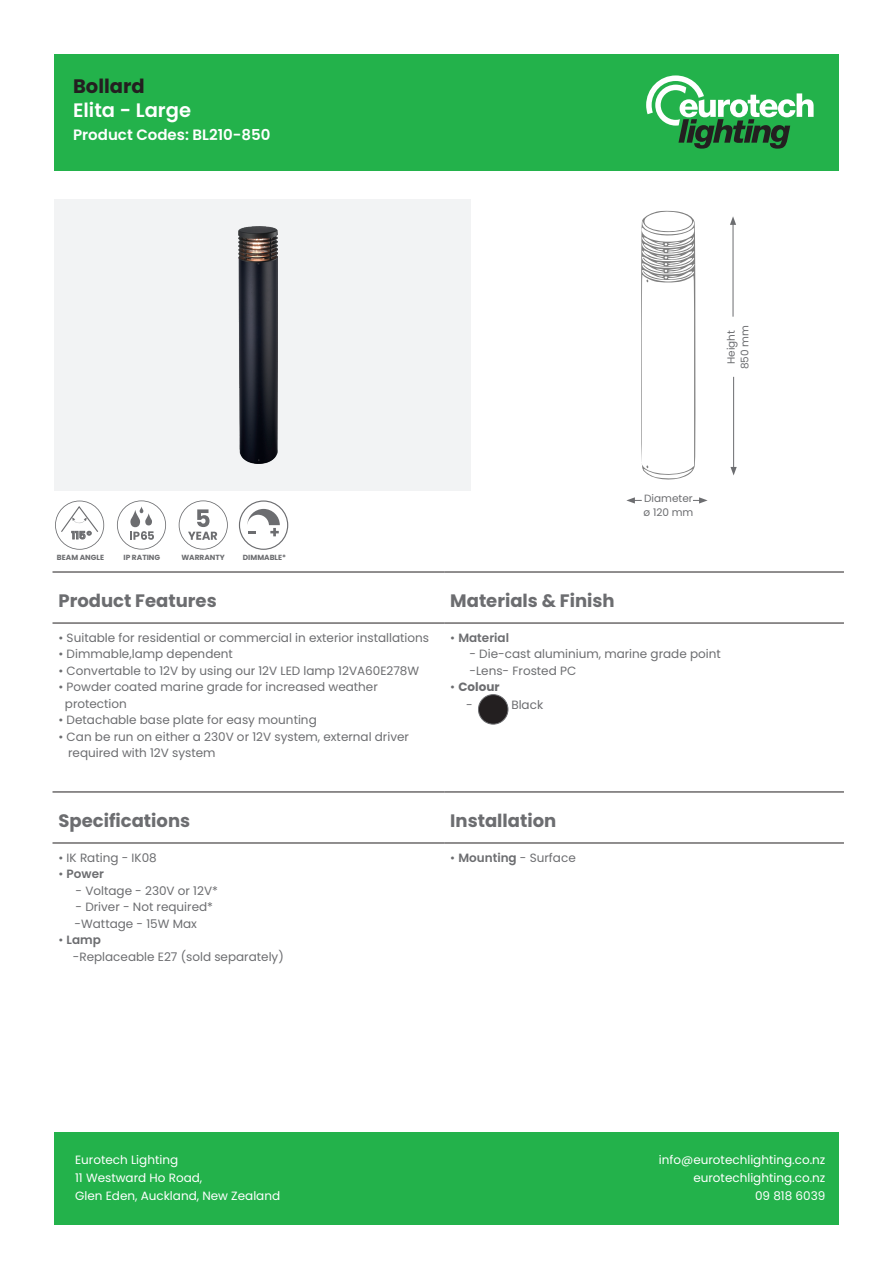
<style>
.page{position:relative;width:893px;height:1263px;background:#fff}
.page>*{position:absolute;margin:0;border:0;box-sizing:border-box;transform-origin:0 0}
.t1{font:600 19.5px "Poppins";color:#fff}
.t2{font:700 19.5px "Poppins";color:#231f20}
.t3{font:700 18px "Poppins";color:#6c6d70}
.t4{font:600 15px "Poppins";color:#fff}
.t5{font:12px/16.5px "Poppins";color:#6c6d70}
.t6{font:12px/18px "Poppins";color:#fff}
.t7{font:600 12px "Poppins";color:#6c6d70}
.t8{font:700 12px "Poppins";color:#6c6d70}
.t9{font:10.5px/13.5px "Poppins";color:#6c6d70;text-align:center}
.t10{font:600 10.5px "Poppins";color:#6c6d70}
.Icon_Labels{font:700 7.5px "Poppins";color:#6c6d70}
.s1{font-weight:400}
.s2{font-weight:600}
</style>
<div class="page">
<div style="left:54px;top:54px;width:785px;height:116px;background:#23b24b"></div>
<div style="left:54px;top:1132px;width:785px;height:93px;background:#23b24b"></div>
<svg style="left:646px;top:75px;width:168px;height:74px"></svg>
<div style="left:54px;top:199px;width:417px;height:292px;background:#f2f3f4"></div>
<img style="left:238px;top:226px;width:39px;height:238px">
<hr style="left:733px;top:377px;width:1px;height:92px;background:#6c6d70">
<svg style="left:730px;top:467px;width:7px;height:8px"></svg>
<hr style="left:733px;top:222px;width:1px;height:95px;background:#6c6d70">
<svg style="left:730px;top:216px;width:6px;height:9px"></svg>
<svg style="left:641px;top:210px;width:55px;height:270px"></svg>
<svg style="left:626px;top:497px;width:16px;height:6px"></svg>
<svg style="left:693px;top:497px;width:15px;height:6px"></svg>
<div style="left:478px;top:695px;width:30px;height:29px;background:#231f20;border-radius:50%"></div>
<div style="left:478px;top:694px;width:30px;height:30px;border:1px solid #6c6d70;border-radius:50%"></div>
<hr style="left:53px;top:572px;width:391px;height:1px;background:#231f20">
<hr style="left:444px;top:572px;width:400px;height:1px;background:#231f20">
<hr style="left:53px;top:623px;width:391px;height:1px;background:#231f20">
<hr style="left:444px;top:623px;width:400px;height:1px;background:#231f20">
<hr style="left:53px;top:792px;width:391px;height:1px;background:#231f20">
<hr style="left:444px;top:792px;width:400px;height:1px;background:#231f20">
<hr style="left:53px;top:843px;width:391px;height:1px;background:#231f20">
<hr style="left:444px;top:843px;width:400px;height:1px;background:#231f20">
<svg style="left:55px;top:501px;width:49px;height:49px"></svg>
<svg style="left:117px;top:500px;width:49px;height:50px"></svg>
<svg style="left:179px;top:500px;width:49px;height:50px"></svg>
<svg style="left:239px;top:500px;width:49px;height:50px"></svg>
<p class="t2" style="left:73px;top:74px;width:73px">Bollard</p>
<p class="t1" style="left:73px;top:99px;width:119px">Elita - Large</p>
<p class="t4" style="left:73px;top:126px;width:199px">Product Codes: BL210-850</p>
<p class="t10" style="left:71px;top:529px;width:16px">115</p>
<p class="Icon_Labels" style="left:57px;top:553px;width:49px">BEAM ANGLE</p>
<p class="Icon_Labels" style="left:124px;top:553px;width:38px">IP RATING</p>
<p class="Icon_Labels" style="left:181px;top:553px;width:45px">WARRANTY</p>
<p class="Icon_Labels" style="left:243px;top:553px;width:45px">DIMMABLE*</p>
<p class="t9" style="left:724px;top:369px;width:46px;rotate:-90deg">Height<br>850 mm</p>
<p class="t9" style="left:644px;top:492px;width:50px">Diameter</p>
<p class="t9" style="left:643px;top:505px;width:51px">ø 120 mm</p>
<p class="t3" style="left:59px;top:590px;width:160px">Product Features</p>
<p class="t3" style="left:450px;top:590px;width:166px">Materials &amp; Finish</p>
<p class="t5" style="left:59px;top:629px;width:372px">• Suitable for residential or commercial in exterior installations</p>
<p class="t5" style="left:59px;top:646px;width:176px">• Dimmable,lamp dependent</p>
<p class="t5" style="left:59px;top:662px;width:362px">• Convertable to 12V by using our 12V LED lamp 12VA60E278W</p>
<p class="t5" style="left:65px;top:679px;width:314px;text-indent:-6px">• Powder coated marine grade for increased weather protection</p>
<p class="t5" style="left:59px;top:712px;width:260px">• Detachable base plate for easy mounting</p>
<p class="t5" style="left:59px;top:728px;width:352px">• Can be run on either a 230V or 12V system, external driver</p>
<p class="t5" style="left:68px;top:745px;width:149px">required with 12V system</p>
<p class="t7" style="left:450px;top:630px;width:60px"><span class="s1">•</span> Material</p>
<p class="t5" style="left:469px;top:646px;width:253px">- Die-cast aluminium, marine grade point</p>
<p class="t5" style="left:469px;top:662px;width:108px">-Lens- Frosted PC</p>
<p class="t8" style="left:450px;top:680px;width:51px"><span class="s1">•</span> Colour</p>
<p class="t5" style="left:466px;top:697px;width:8px">-</p>
<p class="t5" style="left:511px;top:697px;width:33px">Black</p>
<p class="t3" style="left:59px;top:810px;width:133px">Specifications</p>
<p class="t3" style="left:450px;top:810px;width:108px">Installation</p>
<p class="t5" style="left:59px;top:849px;width:100px">• IK Rating - IK08</p>
<p class="t7" style="left:59px;top:867px;width:47px"><span class="s1">•</span> Power</p>
<p class="t5" style="left:76px;top:882px;width:144px">- Voltage - 230V or 12V*</p>
<p class="t5" style="left:75px;top:899px;width:140px">- Driver - Not required* -Wattage - 15W Max</p>
<p class="t7" style="left:59px;top:933px;width:44px"><span class="s1">•</span> Lamp</p>
<p class="t5" style="left:73px;top:948px;width:213px">-Replaceable E27 (sold separately)</p>
<p class="t5" style="left:450px;top:849px;width:127px">• <span class="s2">Mounting</span> - Surface</p>
<p class="t6" style="left:75px;top:1151px;width:207px">Eurotech Lighting<br>11 Westward Ho Road,<br>Glen Eden, Auckland, New Zealand</p>
<p class="t6" style="left:659px;top:1151px;width:168px;text-align:right">info@eurotechlighting.co.nz eurotechlighting.co.nz<br>09 818 6039</p>
</div>
